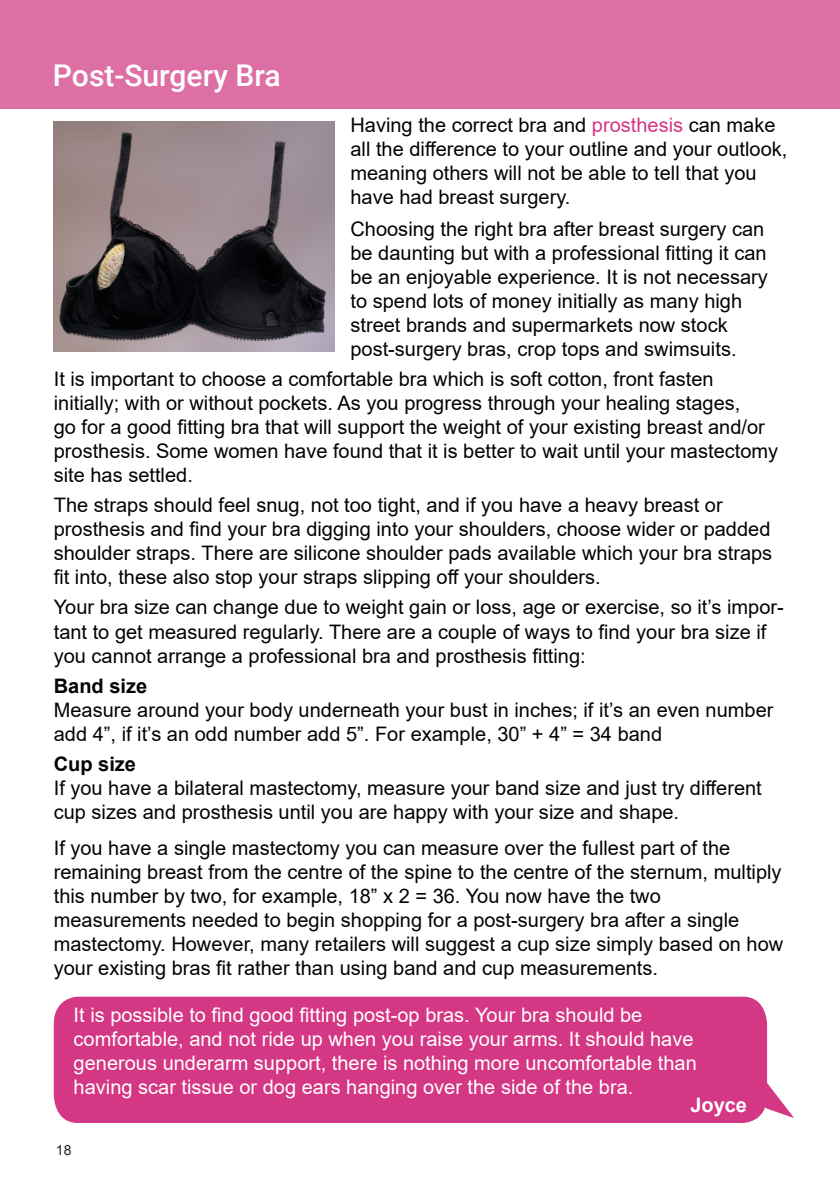
<style>
.page{position:relative;width:840px;height:1191px;background:#fff}
.page>*{position:absolute;margin:0;border:0;box-sizing:border-box;transform-origin:0 0}
.t1{font:500 30px "Roboto";color:#fff}
.t2{font:20px/24px "Arial";color:#040503}
.t3{font:20px "Arial";color:#fff}
.t4{font:700 20px "Arial";color:#040503}
.t5{font:700 20px "Arial";color:#fff}
.t6{font:14px "Arial";color:#231f20}
.s1{color:#d43783}
</style>
<div class="page">
<div style="left:0;top:0;width:839px;height:109px;background:#dd6fa5"></div>
<div style="left:54px;top:996px;width:712px;height:127px;background:#d43783"></div>
<svg style="left:749px;top:1082px;width:44px;height:36px"></svg>
<img style="left:54px;top:121px;width:280px;height:230px">
<p class="t1" style="left:53px;top:54px;width:229px">Post-Surgery Bra</p>
<p class="t2" style="left:350px;top:113px;width:438px">Having the correct bra and <span class="s1">prosthesis</span> can make all the difference to your outline and your outlook, meaning others will not be able to tell that you have had breast surgery.</p>
<p class="t2" style="left:350px;top:217px;width:418px">Choosing the right bra after breast surgery can be daunting but with a professional fitting it can be an enjoyable experience. It is not necessary to spend lots of money initially as many high street brands and supermarkets now stock post-surgery bras, crop tops and swimsuits.</p>
<p class="t2" style="left:54px;top:367px;width:661px">It is important to choose a comfortable bra which is soft cotton, front fasten</p>
<p class="t2" style="left:54px;top:391px;width:725px">initially; with or without pockets. As you progress through your healing stages,<br>go for a good fitting bra that will support the weight of your existing breast and/or prosthesis. Some women have found that it is better to wait until your mastectomy site has settled.</p>
<p class="t2" style="left:54px;top:493px;width:719px">The straps should feel snug, not too tight, and if you have a heavy breast or prosthesis and find your bra digging into your shoulders, choose wider or padded shoulder straps. There are silicone shoulder pads available which your bra straps fit into, these also stop your straps slipping off your shoulders.</p>
<p class="t2" style="left:54px;top:595px;width:731px">Your bra size can change due to weight gain or loss, age or exercise, so it’s impor&shy;tant to get measured regularly. There are a couple of ways to find your bra size if you cannot arrange a professional bra and prosthesis fitting:</p>
<p class="t4" style="left:54px;top:671px;width:95px">Band size</p>
<p class="t2" style="left:54px;top:697px;width:720px">Measure around your body underneath your bust in inches; if it’s an even number add 4”, if it’s an odd number add 5”. For example, 30” + 4” = 34 band</p>
<p class="t4" style="left:54px;top:749px;width:84px">Cup size</p>
<p class="t2" style="left:54px;top:775px;width:709px">If you have a bilateral mastectomy, measure your band size and just try different cup sizes and prosthesis until you are happy with your size and shape.</p>
<p class="t2" style="left:54px;top:835px;width:728px">If you have a single mastectomy you can measure over the fullest part of the remaining breast from the centre of the spine to the centre of the sternum, multiply this number by two, for example, 18” x 2 = 36. You now have the two</p>
<p class="t2" style="left:54px;top:907px;width:730px">measurements needed to begin shopping for a post-surgery bra after a single mastectomy. However, many retailers will suggest a cup size simply based on how your existing bras fit rather than using band and cup measurements.</p>
<p class="t3" style="left:74px;top:1000px;width:570px">It is possible to find good fitting post-op bras. Your bra should be</p>
<p class="t3" style="left:74px;top:1024px;width:621px">comfortable, and not ride up when you raise your arms. It should have</p>
<p class="t3" style="left:74px;top:1048px;width:624px">generous underarm support, there is nothing more uncomfortable than</p>
<p class="t3" style="left:74px;top:1072px;width:561px">having scar tissue or dog ears hanging over the side of the bra.</p>
<p class="t5" style="left:690px;top:1090px;width:58px">Joyce</p>
<p class="t6" style="left:56px;top:1140px;width:17px">18</p>
</div>
